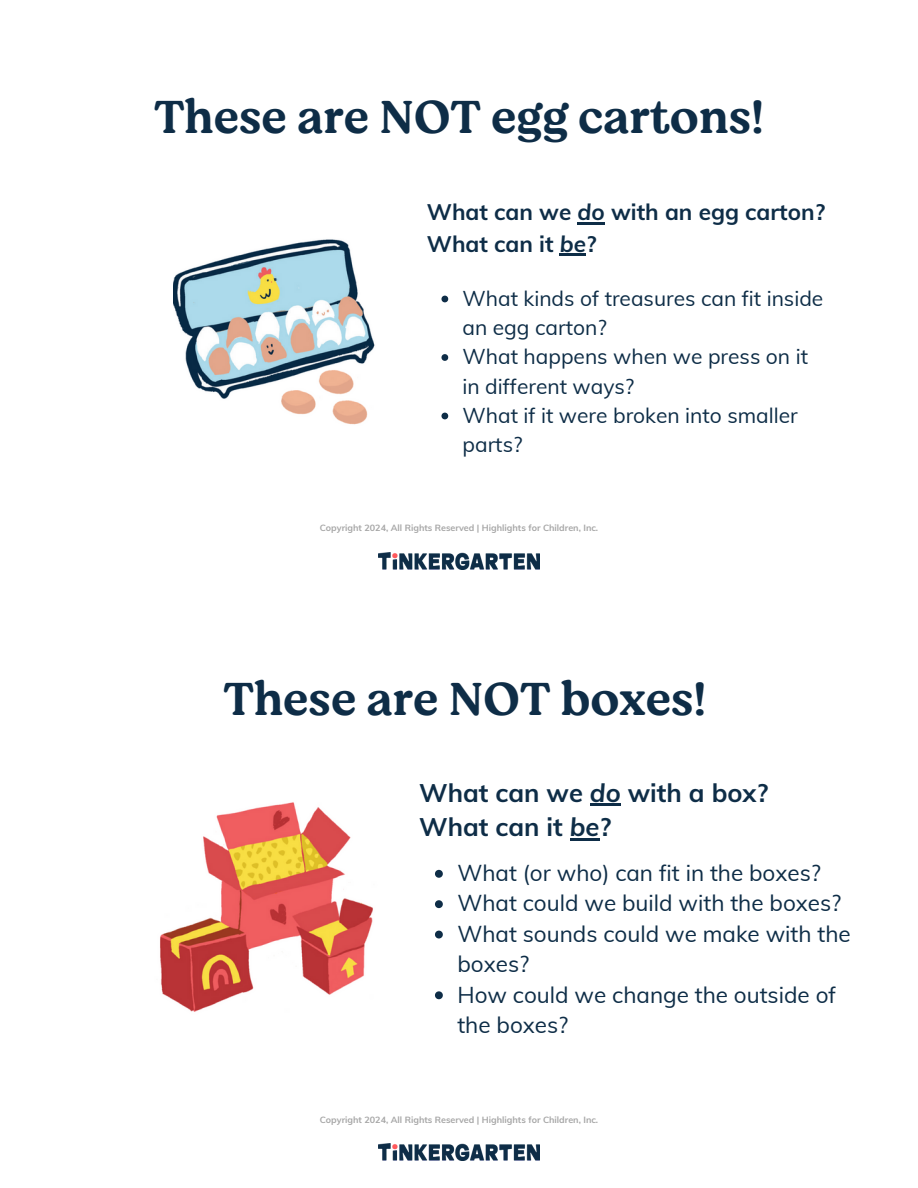
<style>
.page{position:relative;width:918px;height:1188px;background:#fff}
.page>*{position:absolute;margin:0;border:0;box-sizing:border-box;transform-origin:0 0}
.t1{font:500 47.25px "Moranga";color:#0e2d47}
.t2{font:700 25.5px "Muli";color:#0e2d47}
.t3{font:22.5px/30.3px "Muli";color:#0e2d47}
.t4{font:700 22.5px "Muli";color:#0e2d47}
.t5{font:21px/29.2px "Muli";color:#0e2d47}
.t6{font:700 9px "Muli";color:#a6a6a6}
.s1{font-style:italic}
</style>
<div class="page">
<img style="left:173px;top:239px;width:202px;height:186px">
<hr style="left:578px;top:222px;width:27px;height:3px;background:#0e2d47">
<hr style="left:560px;top:254px;width:26px;height:2px;background:#0e2d47">
<svg style="left:441px;top:296px;width:7px;height:6px"></svg>
<svg style="left:441px;top:354px;width:7px;height:7px"></svg>
<svg style="left:441px;top:413px;width:7px;height:6px"></svg>
<img style="left:160px;top:802px;width:213px;height:210px">
<hr style="left:590px;top:804px;width:31px;height:2px;background:#0e2d47">
<hr style="left:570px;top:839px;width:30px;height:2px;background:#0e2d47">
<svg style="left:435px;top:870px;width:8px;height:8px"></svg>
<svg style="left:435px;top:900px;width:8px;height:8px"></svg>
<svg style="left:435px;top:931px;width:8px;height:7px"></svg>
<svg style="left:435px;top:991px;width:8px;height:8px"></svg>
<img style="left:379px;top:552px;width:160px;height:17px">
<img style="left:379px;top:1143px;width:160px;height:17px">
<p class="t1" style="left:154px;top:83px;width:611px">These are NOT egg cartons!</p>
<p class="t4" style="left:427px;top:197px;width:400px">What can we <span class="s1">do</span> with an egg carton?</p>
<p class="t4" style="left:427px;top:229px;width:171px">What can it <span class="s1">be</span>?</p>
<p class="t5" style="left:463px;top:283px;width:362px">What kinds of treasures can fit inside an egg carton?</p>
<p class="t5" style="left:463px;top:342px;width:347px">What happens when we press on it in different ways?</p>
<p class="t5" style="left:463px;top:400px;width:337px">What if it were broken into smaller parts?</p>
<p class="t6" style="left:320px;top:522px;width:280px">Copyright 2024, All Rights Reserved | Highlights for Children, Inc.</p>
<p class="t1" style="left:224px;top:665px;width:484px">These are NOT boxes!</p>
<p class="t2" style="left:419px;top:776px;width:351px">What can we <span class="s1">do</span> with a box?</p>
<p class="t2" style="left:419px;top:811px;width:194px">What can it <span class="s1">be</span>?</p>
<p class="t3" style="left:457px;top:857px;width:365px">What (or who) can fit in the boxes?</p>
<p class="t3" style="left:457px;top:888px;width:385px">What could we build with the boxes?</p>
<p class="t3" style="left:457px;top:918px;width:395px">What sounds could we make with the boxes?</p>
<p class="t3" style="left:457px;top:979px;width:380px">How could we change the outside of the boxes?</p>
<p class="t6" style="left:320px;top:1114px;width:280px">Copyright 2024, All Rights Reserved | Highlights for Children, Inc.</p>
</div>
